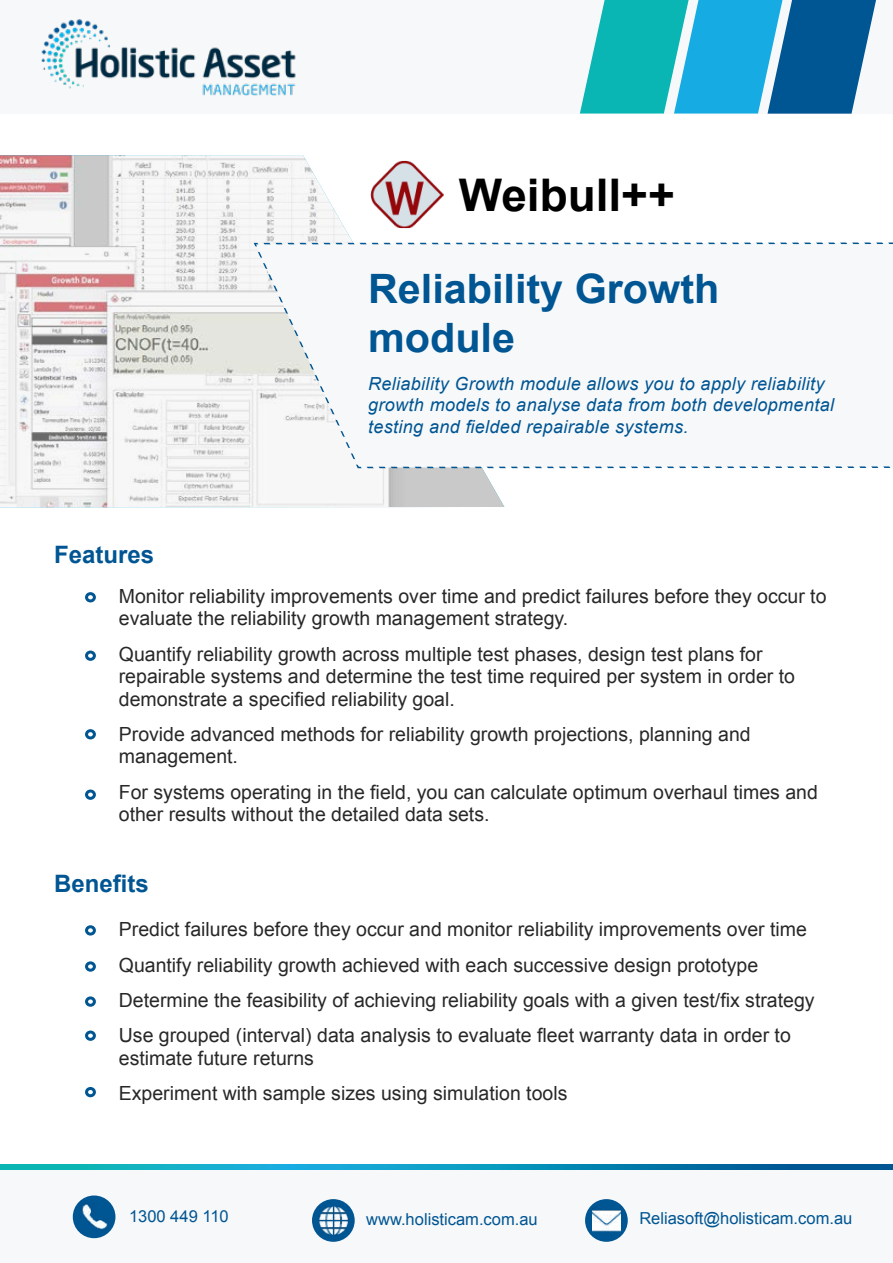
<style>
.page{position:relative;width:893px;height:1263px;background:#fff}
.page>*{position:absolute;margin:0;border:0;box-sizing:border-box;transform-origin:0 0}
.t1{font:700 45px "Arial";color:#000}
.t2{font:700 40.5px/48.6px "Arial";color:#005593}
.t3{font:700 24px "Arial";color:#005593}
.t4{font:19.5px/22.5px "Arial";color:#292829}
.t5{font:italic 18px/21.6px "Arial";letter-spacing:.02em;color:#005593}
.t6{font:16.5px "Arial";color:#005593}
</style>
<div class="page">
<svg style="left:0;top:155px;width:505px;height:352px;fill:#f3f3f3"></svg>
<svg style="left:1px;top:1164px;width:891px;height:6px;background:#0a90b7"></svg>
<div style="left:0;top:1171px;width:893px;height:92px;background:#f7f8f9"></div>
<svg style="left:180px;top:242px;width:713px;height:227px"></svg>
<div style="left:0;top:0;width:893px;height:114px;background:#f7f8f9"></div>
<img style="left:41px;top:19px;width:255px;height:77px">
<svg style="left:580px;top:0;width:296px;height:114px;background:#2ea1c2"></svg>
<div style="left:73px;top:1195px;width:42px;height:43px;background:#005593;border-radius:50%"></div>
<img style="left:79px;top:1201px;width:30px;height:29px">
<div style="left:312px;top:1199px;width:43px;height:43px;background:#005593;border-radius:50%"></div>
<img style="left:318px;top:1205px;width:31px;height:31px">
<div style="left:585px;top:1199px;width:43px;height:43px;background:#005593;border-radius:50%"></div>
<img style="left:592px;top:1208px;width:29px;height:24px">
<div style="left:85px;top:925px;width:11px;height:10px;border:3px solid #005593;border-radius:50%"></div>
<div style="left:85px;top:996px;width:11px;height:11px;border:3px solid #005593;border-radius:50%"></div>
<div style="left:85px;top:1087px;width:11px;height:10px;border:3px solid #005593;border-radius:50%"></div>
<div style="left:85px;top:961px;width:11px;height:11px;border:3px solid #005593;border-radius:50%"></div>
<div style="left:85px;top:1030px;width:11px;height:11px;border:3px solid #005593;border-radius:50%"></div>
<img style="left:368px;top:161px;width:85px;height:67px">
<div style="left:85px;top:592px;width:11px;height:10px;border:3px solid #005593;border-radius:50%"></div>
<div style="left:85px;top:650px;width:11px;height:11px;border:3px solid #005593;border-radius:50%"></div>
<div style="left:85px;top:729px;width:11px;height:10px;border:3px solid #005593;border-radius:50%"></div>
<div style="left:85px;top:789px;width:11px;height:11px;border:3px solid #005593;border-radius:50%"></div>
<h1 class="t1" style="left:459px;top:166px;width:217px">Weibull++</h1>
<h2 class="t2" style="left:368px;top:266px;width:353px">Reliability Growth module</h2>
<p class="t3" style="left:54px;top:539px;width:102px">Features</p>
<p class="t5" style="left:368px;top:373px;width:467px">Reliability Growth module allows you to apply reliability growth models to analyse data from both developmental testing and fielded repairable systems.</p>
<p class="t4" style="left:119px;top:585px;width:709px">Monitor reliability improvements over time and predict failures before they occur to evaluate the reliability growth management strategy.</p>
<p class="t4" style="left:119px;top:643px;width:678px">Quantify reliability growth across multiple test phases, design test plans for repairable systems and determine the test time required per system in order to demonstrate a specified reliability goal.</p>
<p class="t4" style="left:119px;top:723px;width:633px">Provide advanced methods for reliability growth projections, planning and management.</p>
<p class="t4" style="left:119px;top:781px;width:701px">For systems operating in the field, you can calculate optimum overhaul times and other results without the detailed data sets.</p>
<p class="t3" style="left:54px;top:868px;width:96px">Benefits</p>
<p class="t4" style="left:119px;top:912px;width:697px;line-height:35.2px">Predict failures before they occur and monitor reliability improvements over time Quantify reliability growth achieved with each successive design prototype Determine the feasibility of achieving reliability goals with a given test/fix strategy Use grouped (interval) data analysis to evaluate fleet warranty data in order to</p>
<p class="t4" style="left:119px;top:1040px;width:450px;line-height:35.2px">estimate future returns<br>Experiment with sample sizes using simulation tools</p>
<p class="t6" style="left:129px;top:1205px;width:101px">1300 449 110</p>
<p class="t6" style="left:366px;top:1208px;width:173px">www.holisticam.com.au</p>
<p class="t6" style="left:639px;top:1208px;width:214px">Reliasoft@holisticam.com.au</p>
</div>
